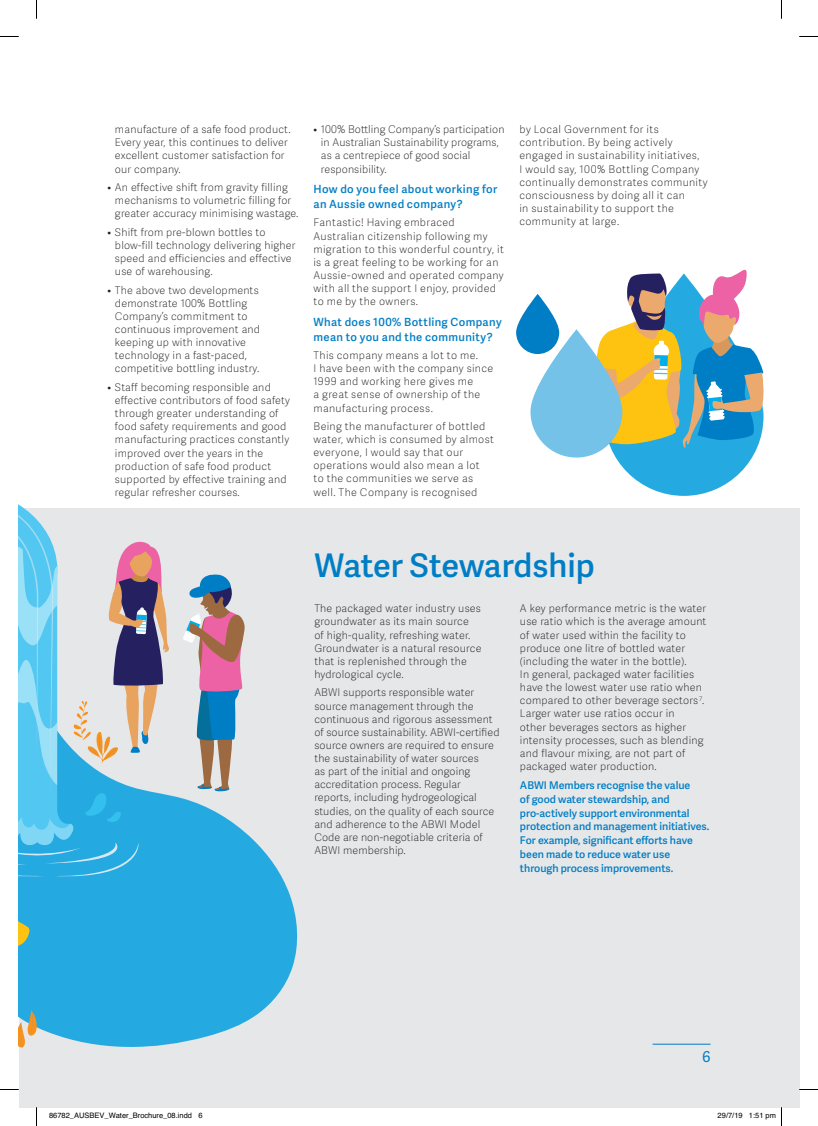
<style>
.page{position:relative;width:818px;height:1126px;background:#fff}
.page>*{position:absolute;margin:0;border:0;box-sizing:border-box;transform-origin:0 0}
.t1{font:600 32.5px "Adelle Sans";letter-spacing:-.005em;color:#007ec5}
.t2{font:15px "Adelle Sans";color:#007ec5}
.t3{font:600 11.25px/15px "Adelle Sans";letter-spacing:.03em;color:#007ec5}
.t4{font:100 10.62px/13.1px "Adelle Sans";letter-spacing:.02em;color:#231f20}
.t5{font:600 10.62px/13.8px "Adelle Sans";color:#007ec5}
.t6{font:7.5px "Helvetica";color:#000}
</style>
<div class="page">
<div style="left:19px;top:19px;width:779px;height:1088px;background:#e6e7e9"></div>
<div style="left:19px;top:19px;width:779px;height:489px;background:#fff"></div>
<svg style="left:19px;top:795px;width:279px;height:253px;fill:#24aae1"></svg>
<svg style="left:19px;top:1009px;width:19px;height:38px"></svg>
<svg style="left:19px;top:505px;width:150px;height:451px"></svg>
<svg style="left:183px;top:574px;width:62px;height:218px"></svg>
<div style="left:604px;top:273px;width:159px;height:223px;background:#24aae1;border-radius:80px"></div>
<svg style="left:516px;top:294px;width:43px;height:60px;fill:#007ec5"></svg>
<svg style="left:603px;top:269px;width:161px;height:179px"></svg>
<svg style="left:530px;top:329px;width:92px;height:128px;background:#8cc7dc"></svg>
<hr style="left:652px;top:1043px;width:58px;height:1px;background:#007ec5">
<svg style="left:0;top:36px;width:19px;height:1px"></svg>
<svg style="left:799px;top:36px;width:18px;height:1px"></svg>
<svg style="left:0;top:1089px;width:19px;height:1px"></svg>
<svg style="left:798px;top:1088px;width:19px;height:2px"></svg>
<svg style="left:36px;top:0;width:1px;height:19px"></svg>
<svg style="left:36px;top:1107px;width:1px;height:18px"></svg>
<svg style="left:748px;top:1107px;width:33px;height:1px"></svg>
<p class="t4" style="left:115px;top:124px;width:177px">manufacture of a safe food product.<br>Every year, this continues to deliver excellent customer satisfaction for our company.</p>
<p class="t4" style="left:115px;top:182px;width:185px;text-indent:-8px">• An effective shift from gravity filling mechanisms to volumetric filling for greater accuracy minimising wastage.</p>
<p class="t4" style="left:115px;top:227px;width:182px;text-indent:-8px">• Shift from pre-blown bottles to blow-fill technology delivering higher speed and efficiencies and effective use of warehousing.</p>
<p class="t4" style="left:115px;top:285px;width:146px;text-indent:-7px">• The above two developments demonstrate 100% Bottling<br>Company’s commitment to continuous improvement and keeping up with innovative technology in a fast-paced, competitive bottling industry.</p>
<p class="t4" style="left:115px;top:382px;width:176px;text-indent:-7px">• Staff becoming responsible and effective contributors of food safety through greater understanding of food safety requirements and good manufacturing practices constantly improved over the years in the production of safe food product supported by effective training and regular refresher courses.</p>
<p class="t4" style="left:321px;top:124px;width:185px;text-indent:-8px">• 100% Bottling Company’s participation in Australian Sustainability programs, as a centrepiece of good social responsibility.</p>
<p class="t3" style="left:313px;top:183px;width:185px">How do you feel about working for an Aussie owned company?</p>
<p class="t4" style="left:313px;top:217px;width:192px">Fantastic! Having embraced Australian citizenship following my migration to this wonderful country, it is a great feeling to be working for an Aussie-owned and operated company with all the support I enjoy, provided to me by the owners.</p>
<p class="t3" style="left:313px;top:316px;width:189px">What does 100% Bottling Company mean to you and the community?</p>
<p class="t4" style="left:313px;top:350px;width:181px">This company means a lot to me.<br>I have been with the company since<br>1999 and working here gives me<br>a great sense of ownership of the manufacturing process.</p>
<p class="t4" style="left:313px;top:421px;width:182px">Being the manufacturer of bottled water, which is consumed by almost everyone, I would say that our operations would also mean a lot<br>to the communities we serve as well. The Company is recognised</p>
<p class="t4" style="left:519px;top:124px;width:190px">by Local Government for its contribution. By being actively engaged in sustainability initiatives,<br>I would say, 100% Bottling Company continually demonstrates community consciousness by doing all it can<br>in sustainability to support the community at large.</p>
<h1 class="t1" style="left:314px;top:554px;width:282px">Water Stewardship</h1>
<p class="t4" style="left:314px;top:603px;width:168px">The packaged water industry uses groundwater as its main source<br>of high-quality, refreshing water.<br>Groundwater is a natural resource that is replenished through the hydrological cycle.</p>
<p class="t4" style="left:314px;top:687px;width:186px">ABWI supports responsible water source management through the continuous and rigorous assessment of source sustainability. ABWI-certified source owners are required to ensure the sustainability of water sources<br>as part of the initial and ongoing accreditation process. Regular reports, including hydrogeological studies, on the quality of each source and adherence to the ABWI Model Code are non-negotiable criteria of ABWI membership.</p>
<p class="t4" style="left:519px;top:603px;width:188px">A key performance metric is the water use ratio which is the average amount of water used within the facility to produce one litre of bottled water (including the water in the bottle).<br>In general, packaged water facilities have the lowest water use ratio when compared to other beverage sectors <sup>7</sup>.<br>Larger water use ratios occur in<br>other beverages sectors as higher intensity processes, such as blending and flavour mixing, are not part of packaged water production.</p>
<p class="t5" style="left:519px;top:779px;width:191px">ABWI Members recognise the value<br>of good water stewardship, and pro-actively support environmental protection and management initiatives.<br>For example, significant efforts have been made to reduce water use through process improvements.</p>
<h2 class="t2" style="left:701px;top:1045px;width:10px">6</h2>
<p class="t6" style="left:49px;top:1109px;width:155px">86782_AUSBEV_Water_Brochure_08.indd 6</p>
<p class="t6" style="left:717px;top:1109px;width:60px">29/7/19 1:51 pm</p>
</div>
